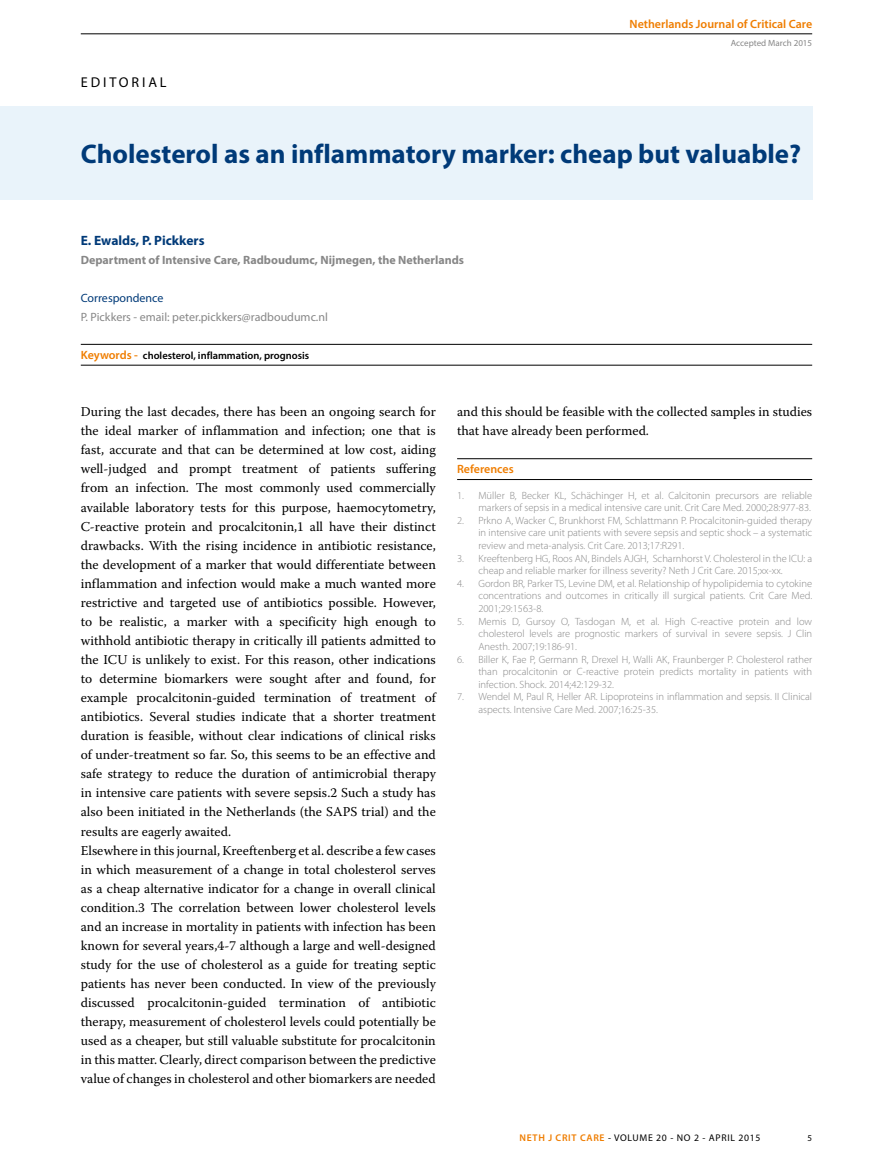
<style>
.page{position:relative;width:893px;height:1170px;background:#fff}
.page>*{position:absolute;margin:0;border:0;box-sizing:border-box;transform-origin:0 0}
.t1{font:700 27px "Myriad Pro";color:#003a78}
.t2{font:14.25px "Myriad Pro";letter-spacing:.2em;color:#000}
.t3{font:13.5px/19px "Warnock Pro";color:#000}
.t4{font:700 13.5px "Myriad Pro";color:#003a78}
.t5{font:700 12px "Myriad Pro";color:#878787}
.t6{font:12px "Myriad Pro";color:#878787}
.t7{font:600 12px "Myriad Pro";color:#ef7d00}
.t8{font:12px "Myriad Pro";color:#003a78}
.t9{font:300 10.5px/12.6px "Myriad Pro";color:#878787;text-align:justify}
.t10{font:600 10.5px "Myriad Pro";color:#000}
.t11{font:9.75px "Myriad Pro";letter-spacing:.07em;color:#000}
.t12{font:9px "Myriad Pro";color:#878787}
.t13{font:9px "Myriad Pro";color:#000}
.s1{font-size:12px;color:#ef7d00}
.s2{font-weight:600;color:#ef7d00}
</style>
<div class="page">
<hr style="left:81px;top:34px;width:731px;height:1px;background:#000">
<div style="left:0;top:106px;width:812px;height:94px;background:#e9f3fa"></div>
<hr style="left:81px;top:365px;width:731px;height:1px;background:#000">
<hr style="left:81px;top:344px;width:731px;height:1px;background:#000">
<hr style="left:457px;top:479px;width:355px;height:1px;background:#000">
<hr style="left:457px;top:458px;width:355px;height:1px;background:#000">
<p class="t7" style="left:630px;top:17px;width:184px">Netherlands Journal of Critical Care</p>
<p class="t2" style="left:81px;top:74px;width:87px">EDITORIAL</p>
<p class="t12" style="left:731px;top:38px;width:83px">Accepted March 2015</p>
<h1 class="t1" style="left:81px;top:136px;width:722px">Cholesterol as an inflammatory marker: cheap but valuable?</h1>
<p class="t4" style="left:81px;top:231px;width:125px">E. Ewalds, P. Pickkers</p>
<p class="t5" style="left:81px;top:252px;width:385px">Department of Intensive Care, Radboudumc, Nijmegen, the Netherlands</p>
<p class="t8" style="left:81px;top:290px;width:84px">Correspondence</p>
<p class="t6" style="left:81px;top:309px;width:249px">P. Pickkers - email: peter.pickkers@radboudumc.nl</p>
<p class="t10" style="left:81px;top:349px;width:230px"><span class="s1">Keywords -</span> cholesterol, inflammation, prognosis</p>
<p class="t3" style="left:81px;top:402px;width:357px">During the last decades, there has been an ongoing search for the ideal marker of inflammation and infection; one that is fast, accurate and that can be determined at low cost, aiding well-judged and prompt treatment of patients suffering from an infection. The most commonly used commercially available laboratory tests for this purpose, haemocytometry, C-reactive protein and procalcitonin,1 all have their distinct drawbacks. With the rising incidence in antibiotic resistance, the development of a marker that would differentiate between inflammation and infection would make a much wanted more restrictive and targeted use of antibiotics possible. However, to be realistic, a marker with a specificity high enough to withhold antibiotic therapy in critically ill patients admitted to the ICU is unlikely to exist. For this reason, other indications to determine biomarkers were sought after and found, for example procalcitonin-guided termination of treatment of antibiotics. Several studies indicate that a shorter treatment duration is feasible, without clear indications of clinical risks of under-treatment so far. So, this seems to be an effective and safe strategy to reduce the duration of antimicrobial therapy in intensive care patients with severe sepsis.2 Such a study has also been initiated in the Netherlands (the SAPS trial) and the results are eagerly awaited.<br>Elsewhere in this journal, Kreeftenberg et al. describe a few cases in which measurement of a change in total cholesterol serves as a cheap alternative indicator for a change in overall clinical condition.3 The correlation between lower cholesterol levels and an increase in mortality in patients with infection has been known for several years,4-7 although a large and well-designed study for the use of cholesterol as a guide for treating septic patients has never been conducted. In view of the previously discussed procalcitonin-guided termination of antibiotic therapy, measurement of cholesterol levels could potentially be used as a cheaper, but still valuable substitute for procalcitonin in this matter. Clearly, direct comparison between the predictive value of changes in cholesterol and other biomarkers are needed</p>
<p class="t3" style="left:457px;top:402px;width:357px">and this should be feasible with the collected samples in studies that have already been performed.</p>
<p class="t7" style="left:457px;top:461px;width:58px">References</p>
<p class="t9" style="left:457px;top:489px;width:357px;text-align:right">1. Müller B, Becker KL, Schächinger H, et al. Calcitonin precursors are reliable markers of sepsis in a medical intensive care unit. Crit Care Med. 2000;28:977-83.</p>
<p class="t9" style="left:478px;top:514px;width:335px;text-indent:-21px">2. Prkno A, Wacker C, Brunkhorst FM, Schlattmann P. Procalcitonin-guided therapy in intensive care unit patients with severe sepsis and septic shock – a systematic review and meta-analysis. Crit Care. 2013;17:R291.</p>
<p class="t9" style="left:478px;top:552px;width:335px;text-indent:-21px">3. Kreeftenberg HG, Roos AN, Bindels AJGH, Scharnhorst V. Cholesterol in the ICU: a cheap and reliable marker for illness severity? Neth J Crit Care. 2015;xx-xx.</p>
<p class="t9" style="left:478px;top:577px;width:335px;text-indent:-21px">4. Gordon BR, Parker TS, Levine DM, et al. Relationship of hypolipidemia to cytokine concentrations and outcomes in critically ill surgical patients. Crit Care Med.<br>2001;29:1563-8.</p>
<p class="t9" style="left:478px;top:615px;width:335px;text-indent:-21px">5. Memis D, Gursoy O, Tasdogan M, et al. High C-reactive protein and low cholesterol levels are prognostic markers of survival in severe sepsis. J Clin Anesth. 2007;19:186-91.</p>
<p class="t9" style="left:478px;top:652px;width:335px;text-indent:-21px">6. Biller K, Fae P, Germann R, Drexel H, Walli AK, Fraunberger P. Cholesterol rather than procalcitonin or C-reactive protein predicts mortality in patients with infection. Shock. 2014;42:129-32.</p>
<p class="t9" style="left:478px;top:690px;width:335px;text-indent:-21px">7. Wendel M, Paul R, Heller AR. Lipoproteins in inflammation and sepsis. II Clinical aspects. Intensive Care Med. 2007;16:25-35.</p>
<p class="t11" style="left:520px;top:1131px;width:242px"><span class="s2">NETH J CRIT CARE</span> - VOLUME 20 - NO 2 - APRIL 2015</p>
<p class="t13" style="left:808px;top:1131px;width:6px">5</p>
</div>
